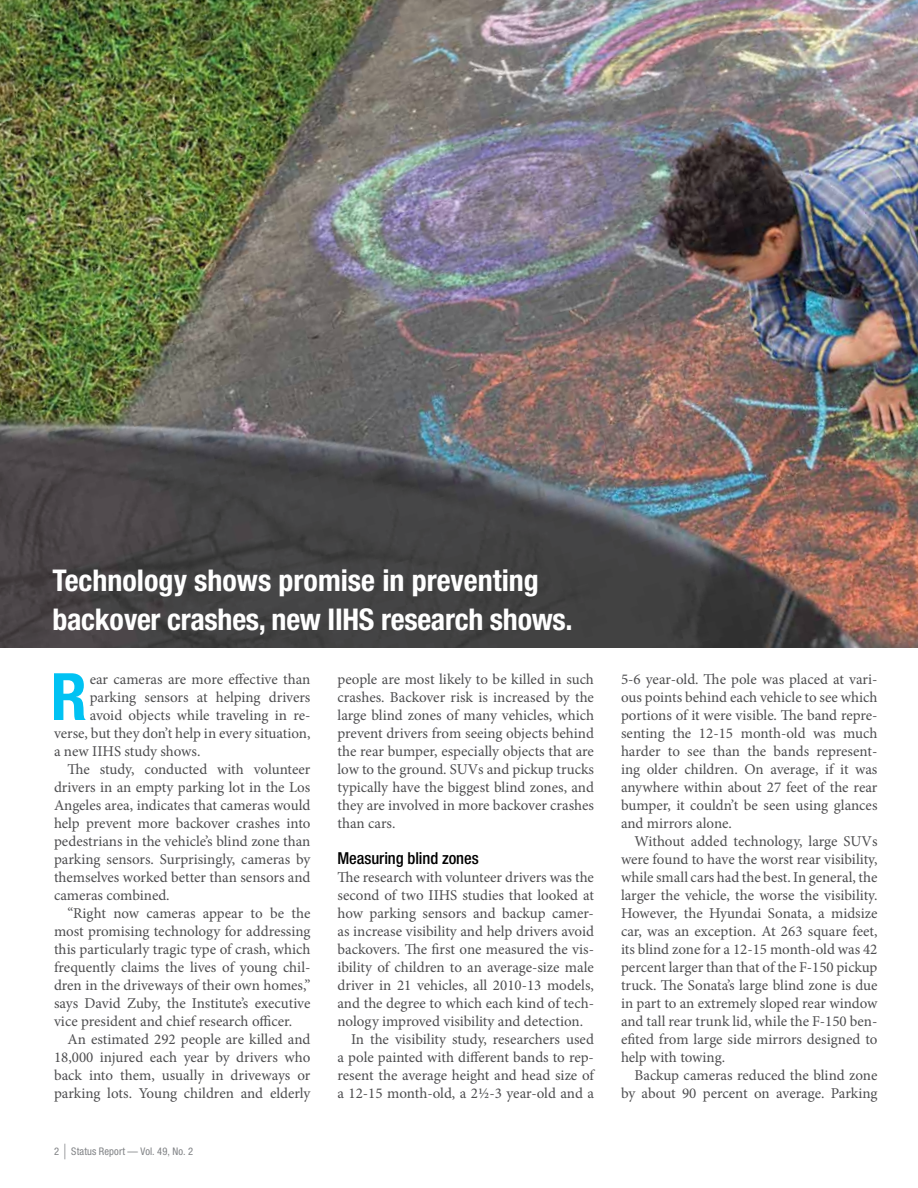
<style>
.page{position:relative;width:918px;height:1188px;background:#fff}
.page>*{position:absolute;margin:0;border:0;box-sizing:border-box;transform-origin:0 0}
.t1{font:700 condensed 65.4px "Helvetica Neue LT Pro";color:#00c2f3}
.t2{font:700 condensed 30px/39px "Helvetica Neue LT Pro";letter-spacing:-.005em;color:#fff}
.t3{font:500 condensed 16.5px "Helvetica Neue LT Pro";letter-spacing:-.005em;color:#000}
.t4{font:15px/18px "Minion Pro";letter-spacing:-.005em;color:#4d4d4f;text-align:justify}
.t5{font:condensed 10.5px "Helvetica Neue LT Pro";letter-spacing:.015em;color:#808285}
.s1{font-size:21px}
</style>
<div class="page">
<img style="left:0;top:0;width:918px;height:648px">
<h2 class="t2" style="left:52px;top:560px;width:522px">Technology shows promise in preventing backover crashes, new IIHS research shows.</h2>
<h1 class="t1" style="left:51px;top:657px;width:38px">R</h1>
<p class="t4" style="left:90px;top:670px;width:222px">ear cameras are more effective than</p>
<p class="t4" style="left:90px;top:688px;width:222px">parking sensors at helping drivers</p>
<p class="t4" style="left:90px;top:706px;width:222px">avoid objects while traveling in re-</p>
<p class="t4" style="left:54px;top:724px;width:258px">verse, but they don’t help in every situation,</p>
<p class="t4" style="left:54px;top:742px;width:148px">a new IIHS study shows.</p>
<p class="t4" style="left:68px;top:760px;width:245px">The study, conducted with volunteer</p>
<p class="t4" style="left:54px;top:778px;width:258px">drivers in an empty parking lot in the Los</p>
<p class="t4" style="left:54px;top:796px;width:258px">Angeles area, indicates that cameras would</p>
<p class="t4" style="left:54px;top:814px;width:258px">help prevent more backover crashes into</p>
<p class="t4" style="left:54px;top:832px;width:258px">pedestrians in the vehicle’s blind zone than</p>
<p class="t4" style="left:54px;top:850px;width:258px">parking sensors. Surprisingly, cameras by</p>
<p class="t4" style="left:54px;top:868px;width:258px">themselves worked better than sensors and</p>
<p class="t4" style="left:54px;top:886px;width:117px">cameras combined.</p>
<p class="t4" style="left:68px;top:904px;width:244px">“Right now cameras appear to be the</p>
<p class="t4" style="left:54px;top:922px;width:258px">most promising technology for addressing</p>
<p class="t4" style="left:54px;top:940px;width:258px">this particularly tragic type of crash, which</p>
<p class="t4" style="left:54px;top:958px;width:258px">frequently claims the lives of young chil-</p>
<p class="t4" style="left:54px;top:976px;width:258px">dren in the driveways of their own homes,”</p>
<p class="t4" style="left:54px;top:994px;width:258px">says David Zuby, the Institute’s executive</p>
<p class="t4" style="left:54px;top:1012px;width:240px">vice president and chief research officer.</p>
<p class="t4" style="left:68px;top:1030px;width:244px">An estimated 292 people are killed and</p>
<p class="t4" style="left:54px;top:1048px;width:258px">18,000 injured each year by drivers who</p>
<p class="t4" style="left:54px;top:1066px;width:258px">back into them, usually in driveways or</p>
<p class="t4" style="left:54px;top:1084px;width:258px">parking lots. Young children and elderly</p>
<p class="t5" style="left:54px;top:1145px;width:141px">2 <span class="s1">|</span> Status Report — Vol. 49, No. 2</p>
<p class="t4" style="left:338px;top:670px;width:258px">people are most likely to be killed in such crashes. Backover risk is increased by the large blind zones of many vehicles, which prevent drivers from seeing objects behind the rear bumper, especially objects that are low to the ground. SUVs and pickup trucks typically have the biggest blind zones, and they are involved in more backover crashes than cars.</p>
<p class="t3" style="left:338px;top:848px;width:143px">Measuring blind zones</p>
<p class="t4" style="left:338px;top:868px;width:258px">The research with volunteer drivers was the</p>
<p class="t4" style="left:338px;top:886px;width:258px">second of two IIHS studies that looked at</p>
<p class="t4" style="left:338px;top:904px;width:258px">how parking sensors and backup camer-</p>
<p class="t4" style="left:338px;top:922px;width:258px">as increase visibility and help drivers avoid</p>
<p class="t4" style="left:338px;top:940px;width:258px">backovers. The first one measured the vis-</p>
<p class="t4" style="left:338px;top:958px;width:258px">ibility of children to an average-size male</p>
<p class="t4" style="left:338px;top:976px;width:258px">driver in 21 vehicles, all 2010-13 models,</p>
<p class="t4" style="left:338px;top:994px;width:258px">and the degree to which each kind of tech-</p>
<p class="t4" style="left:338px;top:1012px;width:247px">nology improved visibility and detection.</p>
<p class="t4" style="left:351px;top:1030px;width:244px">In the visibility study, researchers used</p>
<p class="t4" style="left:338px;top:1048px;width:258px">a pole painted with different bands to rep-</p>
<p class="t4" style="left:338px;top:1066px;width:258px">resent the average height and head size of</p>
<p class="t4" style="left:338px;top:1084px;width:258px">a 12-15 month-old, a 2½-3 year-old and a</p>
<p class="t4" style="left:621px;top:670px;width:258px">5-6 year-old. The pole was placed at vari&shy;ous points behind each vehicle to see which portions of it were visible. The band repre&shy;senting the 12-15 month-old was much harder to see than the bands represent&shy;ing older children. On average, if it was anywhere within about 27 feet of the rear bumper, it couldn’t be seen using glances and mirrors alone.</p>
<p class="t4" style="left:621px;top:832px;width:258px;text-indent:14px">Without added technology, large SUVs were found to have the worst rear visibility, while small cars had the best. In general, the larger the vehicle, the worse the visibility.<br>However, the Hyundai Sonata, a midsize car, was an exception. At 263 square feet, its blind zone for a 12-15 month-old was 42 percent larger than that of the F-150 pickup truck. The Sonata’s large blind zone is due in part to an extremely sloped rear window and tall rear trunk lid, while the F-150 ben&shy;efited from large side mirrors designed to help with towing.</p>
<p class="t4" style="left:621px;top:1066px;width:258px;text-align:right">Backup cameras reduced the blind zone by about 90 percent on average. Parking</p>
</div>
